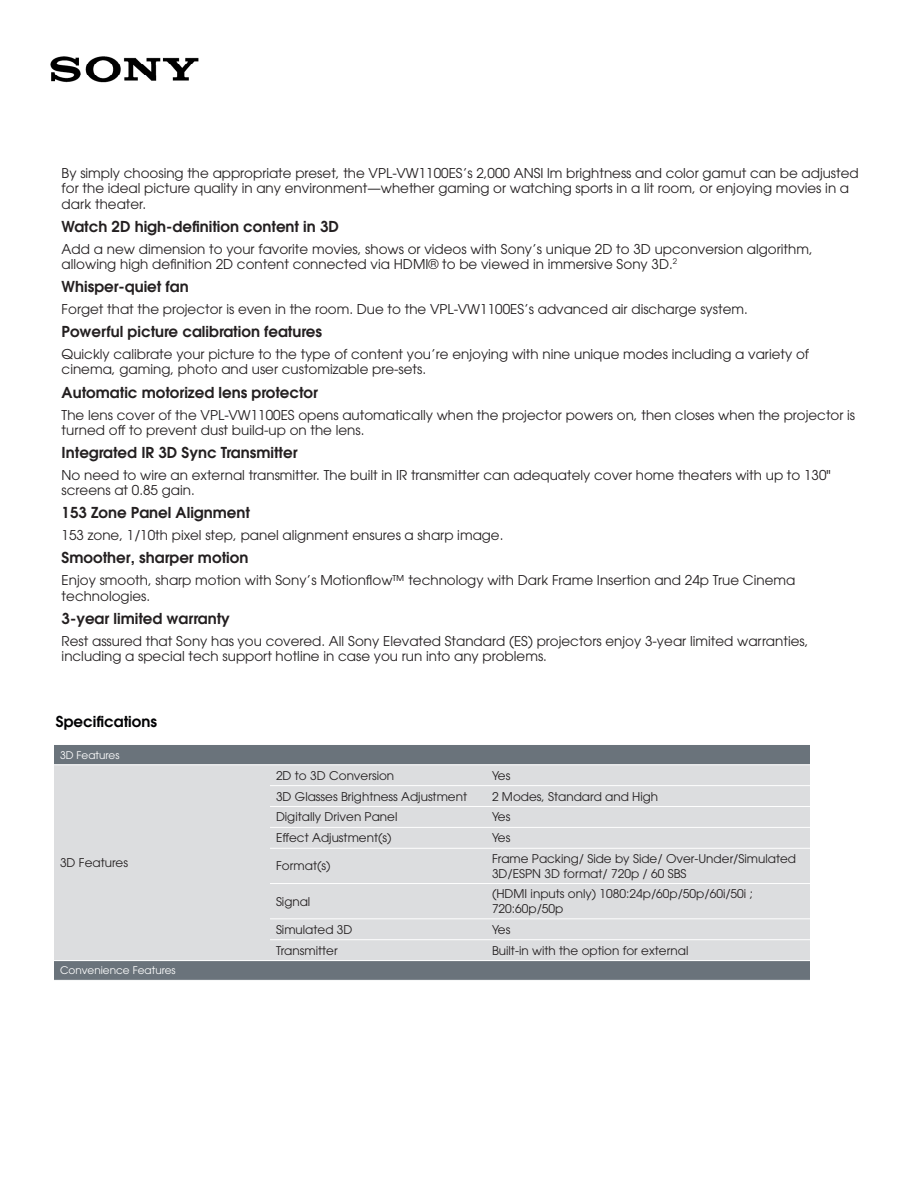
<style>
.page{position:relative;width:918px;height:1188px;background:#fff}
.page>*{position:absolute;margin:0;border:0;box-sizing:border-box;transform-origin:0 0}
.KeyFeatureTableHeade{font:600 15px "ITC Avant Garde Std";color:#231f20}
.t1{font:600 15px "ITC Avant Garde Std";color:#000002}
.KeyFeatureTableDescr{font:13.5px/15.3px "ITC Avant Garde Std";color:#231f20}
._8ptFont{font:12px/14.4px "ITC Avant Garde Std";color:#231f20}
._7ptWhiteFont{font:10.5px "ITC Avant Garde Std";color:#fff}
</style>
<div class="page">
<img style="left:50px;top:56px;width:149px;height:27px">
<div style="left:54px;top:745px;width:756px;height:235px;background:#6a737b"></div>
<div style="left:54px;top:765px;width:756px;height:195px;background:#dcdddf"></div>
<hr style="left:54px;top:764px;width:216px;height:1px;background:#fff">
<hr style="left:270px;top:764px;width:216px;height:1px;background:#fff">
<hr style="left:486px;top:764px;width:324px;height:1px;background:#fff">
<hr style="left:270px;top:785px;width:216px;height:1px;background:#fff">
<hr style="left:486px;top:785px;width:324px;height:1px;background:#fff">
<hr style="left:270px;top:806px;width:216px;height:1px;background:#fff">
<hr style="left:486px;top:806px;width:324px;height:1px;background:#fff">
<hr style="left:270px;top:827px;width:216px;height:1px;background:#fff">
<hr style="left:486px;top:827px;width:324px;height:1px;background:#fff">
<hr style="left:270px;top:848px;width:216px;height:1px;background:#fff">
<hr style="left:486px;top:848px;width:324px;height:1px;background:#fff">
<hr style="left:270px;top:883px;width:216px;height:1px;background:#fff">
<hr style="left:486px;top:883px;width:324px;height:1px;background:#fff">
<hr style="left:270px;top:918px;width:216px;height:1px;background:#fff">
<hr style="left:486px;top:918px;width:324px;height:1px;background:#fff">
<hr style="left:270px;top:939px;width:216px;height:1px;background:#fff">
<hr style="left:486px;top:939px;width:324px;height:1px;background:#fff">
<hr style="left:54px;top:960px;width:216px;height:1px;background:#fff">
<hr style="left:270px;top:960px;width:216px;height:1px;background:#fff">
<hr style="left:486px;top:960px;width:324px;height:1px;background:#fff">
<p class="KeyFeatureTableDescr" style="left:62px;top:165px;width:799px">By simply choosing the appropriate preset, the VPL-VW1100ES’s 2,000 ANSI lm brightness and color gamut can be adjusted for the ideal picture quality in any environment—whether gaming or watching sports in a lit room, or enjoying movies in a dark theater.</p>
<p class="KeyFeatureTableHeade" style="left:62px;top:216px;width:279px">Watch 2D high-definition content in 3D</p>
<p class="KeyFeatureTableDescr" style="left:62px;top:241px;width:753px">Add a new dimension to your favorite movies, shows or videos with Sony’s unique 2D to 3D upconversion algorithm, allowing high definition 2D content connected via HDMI® to be viewed in immersive Sony 3D.<sup>2</sup></p>
<p class="KeyFeatureTableHeade" style="left:62px;top:277px;width:129px">Whisper-quiet fan</p>
<p class="KeyFeatureTableDescr" style="left:62px;top:301px;width:688px">Forget that the projector is even in the room. Due to the VPL-VW1100ES’s advanced air discharge system.</p>
<p class="KeyFeatureTableHeade" style="left:62px;top:322px;width:262px">Powerful picture calibration features</p>
<p class="KeyFeatureTableDescr" style="left:62px;top:346px;width:749px">Quickly calibrate your picture to the type of content you’re enjoying with nine unique modes including a variety of cinema, gaming, photo and user customizable pre-sets.</p>
<p class="KeyFeatureTableHeade" style="left:62px;top:382px;width:258px">Automatic motorized lens protector</p>
<p class="KeyFeatureTableDescr" style="left:62px;top:407px;width:795px">The lens cover of the VPL-VW1100ES opens automatically when the projector powers on, then closes when the projector is turned off to prevent dust build-up on the lens.</p>
<p class="KeyFeatureTableHeade" style="left:62px;top:443px;width:237px">Integrated IR 3D Sync Transmitter</p>
<p class="KeyFeatureTableDescr" style="left:62px;top:467px;width:771px">No need to wire an external transmitter. The built in IR transmitter can adequately cover home theaters with up to 130" screens at 0.85 gain.</p>
<p class="KeyFeatureTableHeade" style="left:62px;top:503px;width:190px">153 Zone Panel Alignment</p>
<p class="KeyFeatureTableDescr" style="left:62px;top:528px;width:443px">153 zone, 1/10th pixel step, panel alignment ensures a sharp image.</p>
<p class="KeyFeatureTableHeade" style="left:62px;top:548px;width:188px">Smoother, sharper motion</p>
<p class="KeyFeatureTableDescr" style="left:62px;top:573px;width:735px">Enjoy smooth, sharp motion with Sony’s Motionflow™ technology with Dark Frame Insertion and 24p True Cinema technologies.</p>
<p class="KeyFeatureTableHeade" style="left:62px;top:609px;width:170px">3-year limited warranty</p>
<p class="KeyFeatureTableDescr" style="left:62px;top:633px;width:748px">Rest assured that Sony has you covered. All Sony Elevated Standard (ES) projectors enjoy 3-year limited warranties, including a special tech support hotline in case you run into any problems.</p>
<p class="t1" style="left:56px;top:711px;width:103px">Specifications</p>
<p class="_7ptWhiteFont" style="left:60px;top:748px;width:61px">3D Features</p>
<p class="_8ptFont" style="left:60px;top:855px;width:70px">3D Features</p>
<p class="_7ptWhiteFont" style="left:60px;top:964px;width:117px">Convenience Features</p>
<p class="_8ptFont" style="left:276px;top:768px;width:120px">2D to 3D Conversion</p>
<p class="_8ptFont" style="left:492px;top:768px;width:20px">Yes</p>
<p class="_8ptFont" style="left:276px;top:789px;width:193px">3D Glasses Brightness Adjustment</p>
<p class="_8ptFont" style="left:492px;top:789px;width:168px">2 Modes, Standard and High</p>
<p class="_8ptFont" style="left:276px;top:810px;width:123px">Digitally Driven Panel</p>
<p class="_8ptFont" style="left:492px;top:810px;width:20px">Yes</p>
<p class="_8ptFont" style="left:276px;top:831px;width:117px">Effect Adjustment(s)</p>
<p class="_8ptFont" style="left:492px;top:831px;width:20px">Yes</p>
<p class="_8ptFont" style="left:276px;top:859px;width:56px">Format(s)</p>
<p class="_8ptFont" style="left:492px;top:851px;width:306px">Frame Packing/ Side by Side/ Over-Under/Simulated<br>3D/ESPN 3D format/ 720p / 60 SBS</p>
<p class="_8ptFont" style="left:276px;top:894px;width:36px">Signal</p>
<p class="_8ptFont" style="left:492px;top:887px;width:263px">(HDMI inputs only) 1080:24p/60p/50p/60i/50i ;<br>720:60p/50p</p>
<p class="_8ptFont" style="left:276px;top:922px;width:78px">Simulated 3D</p>
<p class="_8ptFont" style="left:492px;top:922px;width:20px">Yes</p>
<p class="_8ptFont" style="left:276px;top:943px;width:63px">Transmitter</p>
<p class="_8ptFont" style="left:492px;top:943px;width:198px">Built-in with the option for external</p>
</div>
